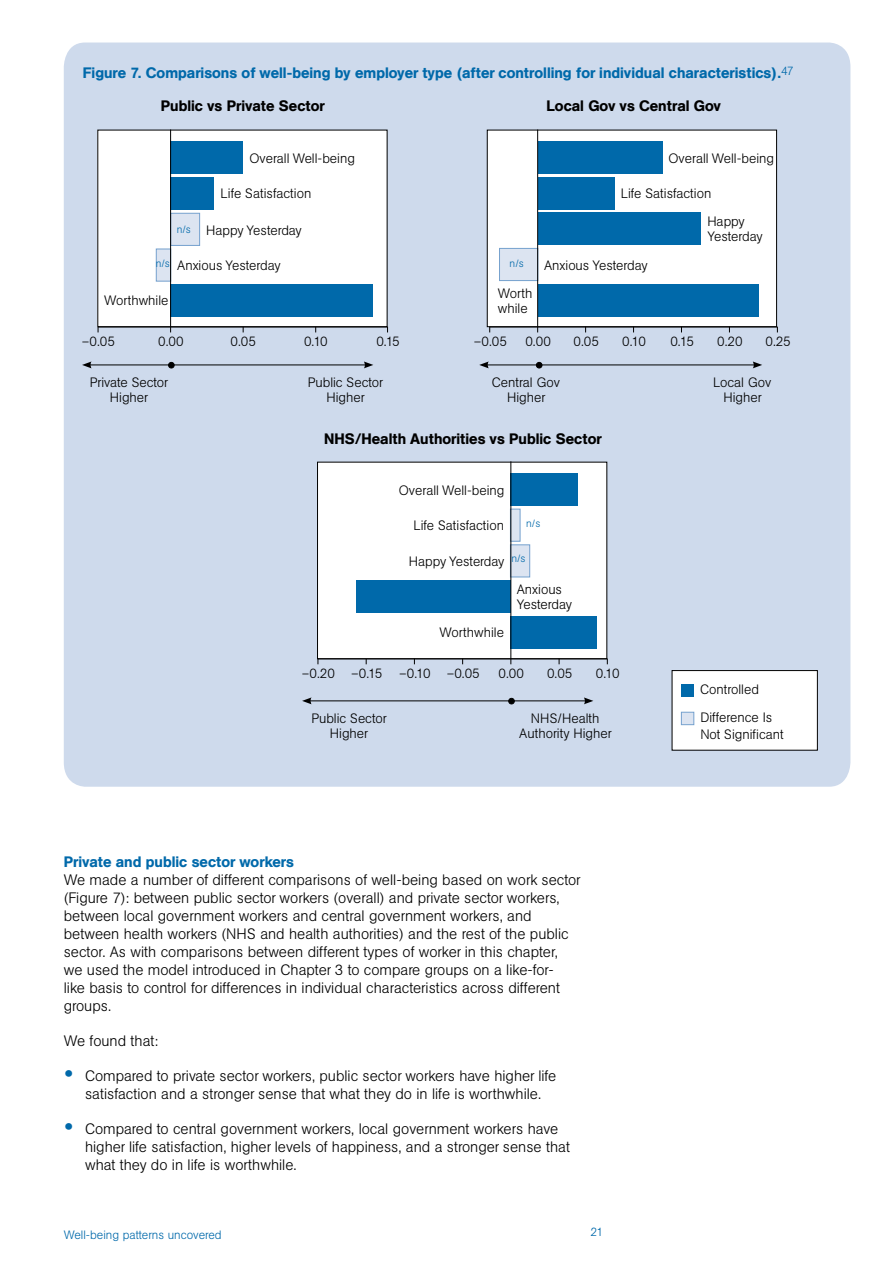
<style>
.page{position:relative;width:893px;height:1263px;background:#fff}
.page>*{position:absolute;margin:0;border:0;box-sizing:border-box;transform-origin:0 0}
.t1{font:300 15px/18px "AG Book BQ";color:#000}
.t2{font:500 15px "AG Book BQ";color:#0069aa}
.t3{font:500 15px "AG Book BQ";color:#000}
.t4{font:300 13.5px/15px "AG Book BQ";color:#000;text-align:center}
.t5{font:300 12px "AG Book BQ";color:#0069aa}
.t6{font:300 10.5px "AG Book BQ";color:#0069aa}
.s1{font-size:30px;color:#0069aa}
</style>
<div class="page">
<div style="left:64px;top:43px;width:786px;height:744px;background:#cedaec"></div>
<div style="left:98px;top:130px;width:289px;height:197px;background:#fff"></div>
<div style="left:97px;top:130px;width:290px;height:197px;border:1px solid #000"></div>
<div style="left:487px;top:130px;width:290px;height:197px;background:#fff"></div>
<div style="left:487px;top:130px;width:290px;height:197px;border:1px solid #000"></div>
<div style="left:317px;top:462px;width:290px;height:197px;background:#fff"></div>
<div style="left:171px;top:285px;width:202px;height:32px;background:#0069aa"></div>
<div style="left:156px;top:249px;width:15px;height:32px;background:#dce4f1;border:1px solid #75a1ce"></div>
<div style="left:170px;top:213px;width:30px;height:33px;background:#dce4f1;border:1px solid #75a1ce"></div>
<div style="left:171px;top:178px;width:43px;height:32px;background:#0069aa"></div>
<div style="left:171px;top:142px;width:72px;height:32px;background:#0069aa"></div>
<hr style="left:98px;top:327px;width:289px;height:1px;background:#000">
<hr style="left:170px;top:130px;width:1px;height:202px;background:#000">
<hr style="left:89px;top:365px;width:277px;height:1px;background:#000">
<svg style="left:82px;top:361px;width:10px;height:7px"></svg>
<svg style="left:364px;top:361px;width:9px;height:7px"></svg>
<div style="left:168px;top:362px;width:7px;height:6px;border:1px solid #000;border-radius:50%"></div>
<div style="left:538px;top:284px;width:220px;height:32px;background:#0069aa"></div>
<div style="left:499px;top:248px;width:39px;height:33px;background:#dce4f1;border:1px solid #75a1ce"></div>
<div style="left:538px;top:213px;width:163px;height:32px;background:#0069aa"></div>
<div style="left:538px;top:177px;width:76px;height:32px;background:#0069aa"></div>
<div style="left:538px;top:141px;width:124px;height:32px;background:#0069aa"></div>
<hr style="left:489px;top:327px;width:288px;height:1px;background:#000">
<hr style="left:537px;top:130px;width:1px;height:202px;background:#000">
<hr style="left:486px;top:365px;width:269px;height:1px;background:#000">
<svg style="left:479px;top:361px;width:10px;height:7px"></svg>
<svg style="left:753px;top:361px;width:9px;height:7px"></svg>
<svg style="left:536px;top:362px;width:6px;height:6px"></svg>
<div style="left:510px;top:616px;width:87px;height:32px;background:#0069aa"></div>
<div style="left:356px;top:580px;width:154px;height:33px;background:#0069aa"></div>
<div style="left:510px;top:545px;width:20px;height:32px;background:#dce4f1;border:1px solid #75a1ce"></div>
<div style="left:510px;top:509px;width:10px;height:32px;background:#dce4f1;border:1px solid #75a1ce"></div>
<div style="left:510px;top:473px;width:68px;height:32px;background:#0069aa"></div>
<hr style="left:318px;top:658px;width:289px;height:1px;background:#000">
<hr style="left:510px;top:461px;width:1px;height:203px;background:#000">
<hr style="left:309px;top:700px;width:277px;height:1px;background:#000">
<svg style="left:302px;top:697px;width:10px;height:7px"></svg>
<svg style="left:584px;top:697px;width:9px;height:7px"></svg>
<div style="left:508px;top:698px;width:7px;height:6px;border:1px solid #000;border-radius:50%"></div>
<div style="left:672px;top:670px;width:145px;height:80px;background:#fff"></div>
<div style="left:672px;top:670px;width:146px;height:80px;border:1px solid #000"></div>
<div style="left:681px;top:684px;width:13px;height:12px;background:#0069aa"></div>
<div style="left:681px;top:712px;width:13px;height:13px;background:#dce4f1;border:1px solid #75a1ce"></div>
<p class="t2" style="left:83px;top:64px;width:712px">Figure 7. Comparisons of well-being by employer type (after controlling for individual characteristics).<sup>47</sup></p>
<p class="t3" style="left:161px;top:96px;width:165px">Public vs Private Sector</p>
<p class="t4" style="left:249px;top:151px;width:107px">Overall Well-being</p>
<p class="t4" style="left:221px;top:186px;width:92px">Life Satisfaction</p>
<p class="t4" style="left:206px;top:223px;width:97px">Happy Yesterday</p>
<p class="t4" style="left:177px;top:258px;width:105px">Anxious Yesterday</p>
<p class="t6" style="left:177px;top:223px;width:16px">n/s</p>
<p class="t6" style="left:156px;top:257px;width:16px">n/s</p>
<p class="t4" style="left:104px;top:293px;width:66px">Worthwhile</p>
<p class="t4" style="left:82px;top:334px;width:35px">–0.05</p>
<p class="t4" style="left:158px;top:334px;width:27px">0.00</p>
<p class="t4" style="left:230px;top:334px;width:27px">0.05</p>
<p class="t4" style="left:304px;top:334px;width:25px">0.10</p>
<p class="t4" style="left:376px;top:334px;width:25px">0.15</p>
<p class="t4" style="left:90px;top:375px;width:80px">Private Sector<br>Higher</p>
<p class="t4" style="left:308px;top:375px;width:77px">Public Sector<br>Higher</p>
<p class="t3" style="left:546px;top:96px;width:176px">Local Gov vs Central Gov</p>
<p class="t6" style="left:510px;top:257px;width:16px">n/s</p>
<p class="t4" style="left:498px;top:286px;width:36px;text-align:left">Worth while</p>
<p class="t4" style="left:668px;top:151px;width:107px">Overall Well-being</p>
<p class="t4" style="left:707px;top:180px;width:39px;line-height:27.8px;text-align:left;text-indent:-87px">Life Satisfaction<br>Happy</p>
<p class="t4" style="left:707px;top:229px;width:57px">Yesterday</p>
<p class="t4" style="left:544px;top:258px;width:105px">Anxious Yesterday</p>
<p class="t4" style="left:474px;top:334px;width:35px">–0.05</p>
<p class="t4" style="left:525px;top:334px;width:27px">0.00</p>
<p class="t4" style="left:573px;top:334px;width:27px">0.05</p>
<p class="t4" style="left:622px;top:334px;width:25px">0.10</p>
<p class="t4" style="left:670px;top:334px;width:25px">0.15</p>
<p class="t4" style="left:717px;top:334px;width:27px">0.20</p>
<p class="t4" style="left:765px;top:334px;width:27px">0.25</p>
<p class="t4" style="left:492px;top:375px;width:70px">Central Gov<br>Higher</p>
<p class="t4" style="left:713px;top:375px;width:60px">Local Gov<br>Higher</p>
<p class="t3" style="left:324px;top:429px;width:279px">NHS/Health Authorities vs Public Sector</p>
<p class="t4" style="left:399px;top:482px;width:107px">Overall Well-being</p>
<p class="t4" style="left:413px;top:518px;width:92px">Life Satisfaction</p>
<p class="t4" style="left:409px;top:554px;width:97px">Happy Yesterday</p>
<p class="t6" style="left:526px;top:517px;width:16px">n/s</p>
<p class="t6" style="left:511px;top:553px;width:16px">n/s</p>
<p class="t4" style="left:440px;top:625px;width:66px">Worthwhile</p>
<p class="t4" style="left:517px;top:582px;width:57px;text-align:left">Anxious<br>Yesterday</p>
<p class="t4" style="left:302px;top:666px;width:180px">–0.20 –0.15 –0.10 –0.05</p>
<p class="t4" style="left:499px;top:666px;width:27px">0.00</p>
<p class="t4" style="left:547px;top:666px;width:27px">0.05</p>
<p class="t4" style="left:596px;top:666px;width:25px">0.10</p>
<p class="t4" style="left:311px;top:711px;width:77px">Public Sector<br>Higher</p>
<p class="t4" style="left:519px;top:711px;width:94px">NHS/Health<br>Authority Higher</p>
<p class="t2" style="left:64px;top:852px;width:232px">Private and public sector workers</p>
<p class="t1" style="left:64px;top:870px;width:518px">We made a number of different comparisons of well-being based on work sector (Figure 7): between public sector workers (overall) and private sector workers, between local government workers and central government workers, and between health workers (NHS and health authorities) and the rest of the public sector. As with comparisons between different types of worker in this chapter,<br>we used the model introduced in Chapter 3 to compare groups on a like-for-<br>like basis to control for differences in individual characteristics across different groups.</p>
<p class="t1" style="left:64px;top:1031px;width:96px">We found that:</p>
<p class="t1" style="left:64px;top:1066px;width:494px;text-align:center"><span class="s1">•</span> Compared to private sector workers, public sector workers have higher life satisfaction and a stronger sense that what they do in life is worthwhile.</p>
<p class="t1" style="left:85px;top:1119px;width:487px;text-indent:-21px"><span class="s1">•</span> Compared to central government workers, local government workers have higher life satisfaction, higher levels of happiness, and a stronger sense that what they do in life is worthwhile.</p>
<p class="t5" style="left:64px;top:1227px;width:159px">Well-being patterns uncovered</p>
<p class="t5" style="left:590px;top:1224px;width:14px">21</p>
<p class="t4" style="left:700px;top:675px;width:74px;line-height:28.3px;text-align:left">Controlled<br>Difference Is</p>
<p class="t4" style="left:700px;top:726px;width:85px">Not Significant</p>
</div>
